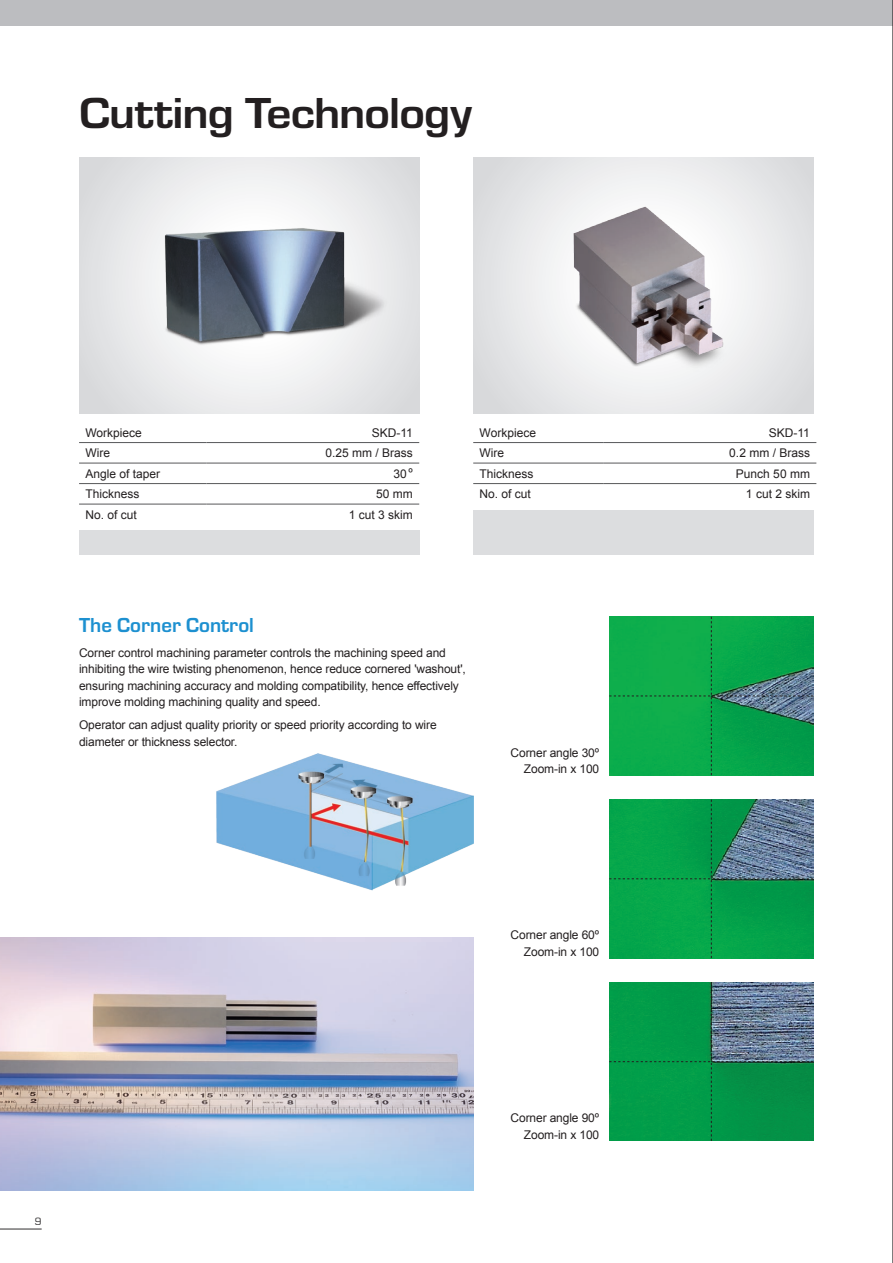
<style>
.page{position:relative;width:893px;height:1263px;background:#fff}
.page>*{position:absolute;margin:0;border:0;box-sizing:border-box;transform-origin:0 0}
.t1{font:700 45px "Eurostile T";letter-spacing:-.02em;color:#231f20;scale:1.1 1}
.t2{font:700 21px "Eurostile T";color:#1d90d0}
.t3{font:12px/16.5px "Arial";letter-spacing:-.01em;color:#231f20;text-align:right}
.t4{font:10.95px "Eurostile";color:#312f30}
</style>
<div class="page">
<hr style="left:0;top:1229px;width:42px;height:1px;background:#312f30">
<svg style="left:80px;top:158px;width:340px;height:255px"></svg>
<svg style="left:473px;top:158px;width:340px;height:255px"></svg>
<svg style="left:79px;top:443px;width:340px;height:90px"></svg>
<hr style="left:79px;top:442px;width:128px;height:1px;background:#57585a">
<hr style="left:207px;top:442px;width:212px;height:1px;background:#57585a">
<hr style="left:79px;top:463px;width:128px;height:1px;background:#57585a">
<hr style="left:207px;top:463px;width:212px;height:1px;background:#57585a">
<hr style="left:79px;top:483px;width:128px;height:1px;background:#57585a">
<hr style="left:207px;top:483px;width:212px;height:1px;background:#57585a">
<hr style="left:79px;top:504px;width:128px;height:1px;background:#57585a">
<hr style="left:207px;top:504px;width:212px;height:1px;background:#57585a">
<svg style="left:473px;top:443px;width:343px;height:42px"></svg>
<hr style="left:473px;top:442px;width:131px;height:1px;background:#57585a">
<hr style="left:604px;top:442px;width:212px;height:1px;background:#57585a">
<hr style="left:473px;top:463px;width:131px;height:1px;background:#57585a">
<hr style="left:604px;top:463px;width:212px;height:1px;background:#57585a">
<hr style="left:473px;top:483px;width:131px;height:1px;background:#57585a">
<hr style="left:604px;top:483px;width:212px;height:1px;background:#57585a">
<div style="left:0;top:0;width:893px;height:26px;background:#bcbdc0"></div>
<img style="left:156px;top:218px;width:245px;height:132px">
<img style="left:563px;top:202px;width:168px;height:171px">
<img style="left:216px;top:754px;width:257px;height:136px">
<svg style="left:609px;top:982px;width:204px;height:159px;background:#1b905b"></svg>
<svg style="left:609px;top:799px;width:204px;height:159px;background:#179a59"></svg>
<svg style="left:609px;top:617px;width:204px;height:158px;background:#11a450"></svg>
<img style="left:0;top:937px;width:473px;height:254px">
<div style="left:473px;top:510px;width:340px;height:45px;background:#dcdddf"></div>
<div style="left:80px;top:530px;width:340px;height:25px;background:#dcdddf"></div>
<hr style="left:892px;top:0;width:1px;height:1263px;background:#231f20">
<h1 class="t1" style="left:80px;top:87px;width:358px">Cutting Technology</h1>
<p class="t3" style="left:85px;top:424px;width:58px">Workpiece</p>
<p class="t3" style="left:372px;top:424px;width:43px">SKD-11</p>
<p class="t3" style="left:85px;top:445px;width:26px">Wire</p>
<p class="t3" style="left:326px;top:445px;width:89px">0.25 mm / Brass</p>
<p class="t3" style="left:85px;top:465px;width:76px">Angle of taper</p>
<p class="t3" style="left:394px;top:465px;width:21px">30º</p>
<p class="t3" style="left:85px;top:486px;width:56px">Thickness</p>
<p class="t3" style="left:376px;top:486px;width:38px">50 mm</p>
<p class="t3" style="left:85px;top:506px;width:53px">No. of cut</p>
<p class="t3" style="left:349px;top:506px;width:66px">1 cut 3 skim</p>
<p class="t3" style="left:480px;top:424px;width:58px">Workpiece</p>
<p class="t3" style="left:769px;top:424px;width:43px">SKD-11</p>
<p class="t3" style="left:480px;top:445px;width:26px">Wire</p>
<p class="t3" style="left:729px;top:445px;width:82px">0.2 mm / Brass</p>
<p class="t3" style="left:480px;top:465px;width:56px">Thickness</p>
<p class="t3" style="left:736px;top:465px;width:76px">Punch 50 mm</p>
<p class="t3" style="left:480px;top:486px;width:53px">No. of cut</p>
<p class="t3" style="left:746px;top:486px;width:66px">1 cut 2 skim</p>
<h2 class="t2" style="left:79px;top:613px;width:176px">The Corner Control</h2>
<p class="t3" style="left:79px;top:644px;width:388px;text-align:left">Corner control machining parameter controls the machining speed and inhibiting the wire twisting phenomenon, hence reduce cornered 'washout', ensuring machining accuracy and molding compatibility, hence effectively improve molding machining quality and speed.</p>
<p class="t3" style="left:79px;top:717px;width:359px;text-align:left">Operator can adjust quality priority or speed priority according to wire diameter or thickness selector.</p>
<p class="t3" style="left:511px;top:744px;width:90px">Corner angle 30º<br>Zoom-in x 100</p>
<p class="t3" style="left:511px;top:927px;width:90px">Corner angle 60º<br>Zoom-in x 100</p>
<p class="t4" style="left:35px;top:1216px;width:8px">9</p>
<p class="t3" style="left:511px;top:1110px;width:90px">Corner angle 90º<br>Zoom-in x 100</p>
</div>
